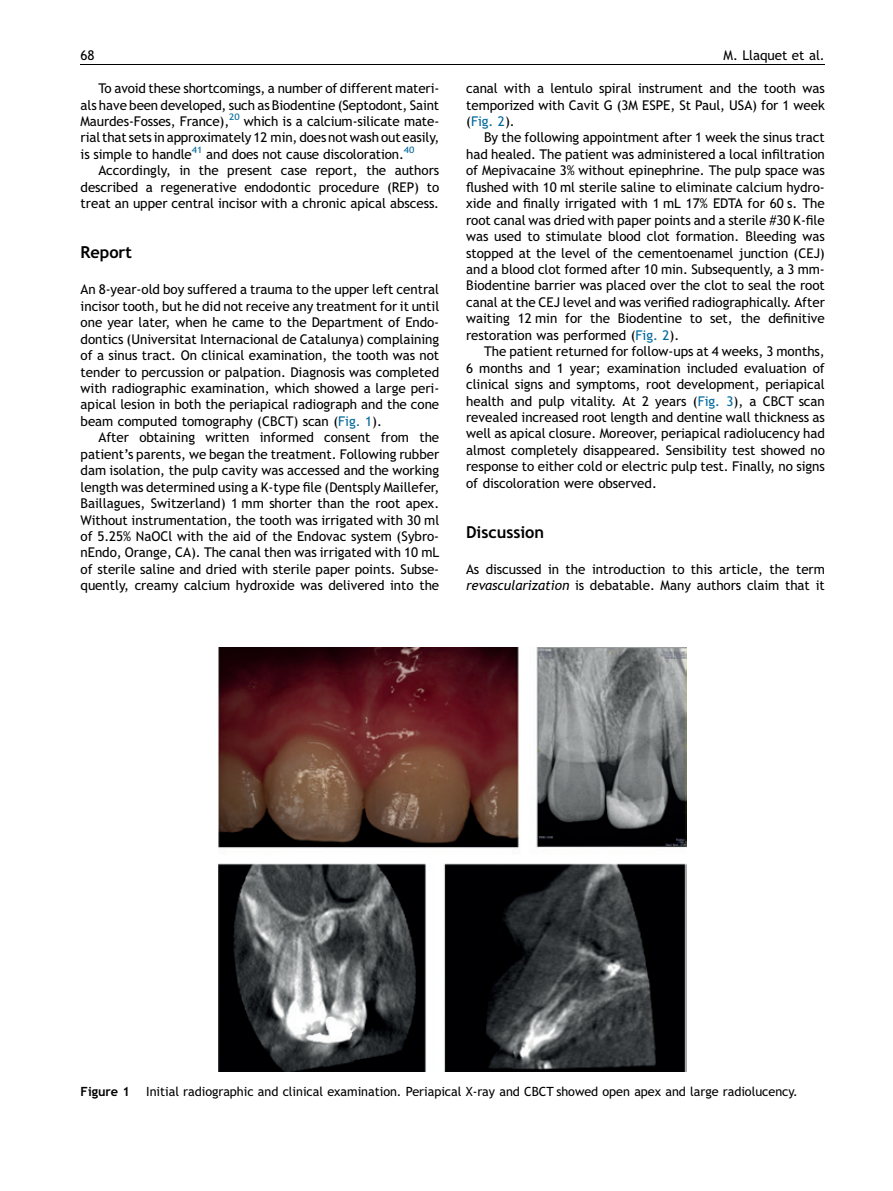
<style>
.page{position:relative;width:893px;height:1191px;background:#fff}
.page>*{position:absolute;margin:0;border:0;box-sizing:border-box;transform-origin:0 0}
.t1{font:16.5px "Adv T Tda 6 f 6 cb 8.B";color:#000001}
.t2{font:13.5px/16.5px "Adv T Tc 9 c 3 bd 71";color:#000001;text-align:justify}
.t3{font:12.75px "Adv T Tc 9 c 3 bd 71";color:#000001}
.t4{font:12.75px "Adv T Tda 6 f 6 cb 8.B";color:#000001}
.s1{color:#00689c}
.s2{font-family:"Adv TT7 f 5838 b 0.I"}
</style>
<div class="page">
<img style="left:219px;top:647px;width:468px;height:424px">
<hr style="left:81px;top:65px;width:744px;height:1px;background:#000001">
<p class="t2" style="left:81px;top:48px;width:15px">68</p>
<p class="t2" style="left:724px;top:48px;width:103px">M. Llaquet et al.</p>
<p class="t2" style="left:81px;top:81px;width:360px;text-indent:18px">To avoid these shortcomings, a number of different materi&shy;als have been developed, such as Biodentine (Septodont, Saint Maurdes-Fosses, France),<sup>20</sup> which is a calcium-silicate mate&shy;rialthatsetsin approximately 12 min, does notwash outeasily, is simple to handle<sup>41</sup> and does not cause discoloration.<sup>40</sup></p>
<p class="t2" style="left:81px;top:163px;width:360px;text-indent:18px">Accordingly, in the present case report, the authors described a regenerative endodontic procedure (REP) to treat an upper central incisor with a chronic apical abscess.</p>
<p class="t1" style="left:81px;top:245px;width:53px">Report</p>
<p class="t2" style="left:81px;top:282px;width:360px">An 8-year-old boy suffered a trauma to the upper left central incisor tooth, but he did not receive any treatment for it until one year later, when he came to the Department of Endo&shy;dontics (Universitat Internacional de Catalunya) complaining of a sinus tract. On clinical examination, the tooth was not tender to percussion or palpation. Diagnosis was completed with radiographic examination, which showed a large peri&shy;apical lesion in both the periapical radiograph and the cone beam computed tomography (CBCT) scan (<span class="s1">Fig. 1</span>).</p>
<p class="t2" style="left:81px;top:430px;width:360px;text-indent:18px">After obtaining written informed consent from the patient’s parents, we began the treatment. Following rubber dam isolation, the pulp cavity was accessed and the working length was determined using a K-type file (Dentsply Maillefer, Baillagues, Switzerland) 1 mm shorter than the root apex.<br>Without instrumentation, the tooth was irrigated with 30 ml of 5.25% NaOCl with the aid of the Endovac system (Sybro&shy;nEndo, Orange, CA). The canal then was irrigated with 10 mL of sterile saline and dried with sterile paper points. Subse&shy;quently, creamy calcium hydroxide was delivered into the</p>
<p class="t2" style="left:466px;top:81px;width:360px">canal with a lentulo spiral instrument and the tooth was temporized with Cavit G (3M ESPE, St Paul, USA) for 1 week (<span class="s1">Fig. 2</span>).</p>
<p class="t2" style="left:466px;top:130px;width:360px;text-indent:18px">By the following appointment after 1 week the sinus tract had healed. The patient was administered a local infiltration of Mepivacaine 3% without epinephrine. The pulp space was flushed with 10 ml sterile saline to eliminate calcium hydro&shy;xide and finally irrigated with 1 mL 17% EDTA for 60 s. The root canal was dried with paper points and a sterile #30 K-file was used to stimulate blood clot formation. Bleeding was stopped at the level of the cementoenamel junction (CEJ) and a blood clot formed after 10 min. Subsequently, a 3 mm-Biodentine barrier was placed over the clot to seal the root canal at the CEJ level and was verified radiographically. After waiting 12 min for the Biodentine to set, the definitive restoration was performed (<span class="s1">Fig. 2</span>).</p>
<p class="t2" style="left:466px;top:344px;width:360px;text-indent:18px">The patient returned for follow-ups at 4 weeks, 3 months, 6 months and 1 year; examination included evaluation of clinical signs and symptoms, root development, periapical health and pulp vitality. At 2 years (<span class="s1">Fig. 3</span>), a CBCT scan revealed increased root length and dentine wall thickness as well as apical closure. Moreover, periapical radiolucency had almost completely disappeared. Sensibility test showed no response to either cold or electric pulp test. Finally, no signs of discoloration were observed.</p>
<p class="t1" style="left:466px;top:524px;width:79px">Discussion</p>
<p class="t2" style="left:466px;top:561px;width:360px">As discussed in the introduction to this article, the term <span class="s2">revascularization</span> is debatable. Many authors claim that it</p>
<p class="t4" style="left:81px;top:1086px;width:51px">Figure 1</p>
<p class="t3" style="left:146px;top:1085px;width:653px">Initial radiographic and clinical examination. Periapical X-ray and CBCT showed open apex and large radiolucency.</p>
</div>
